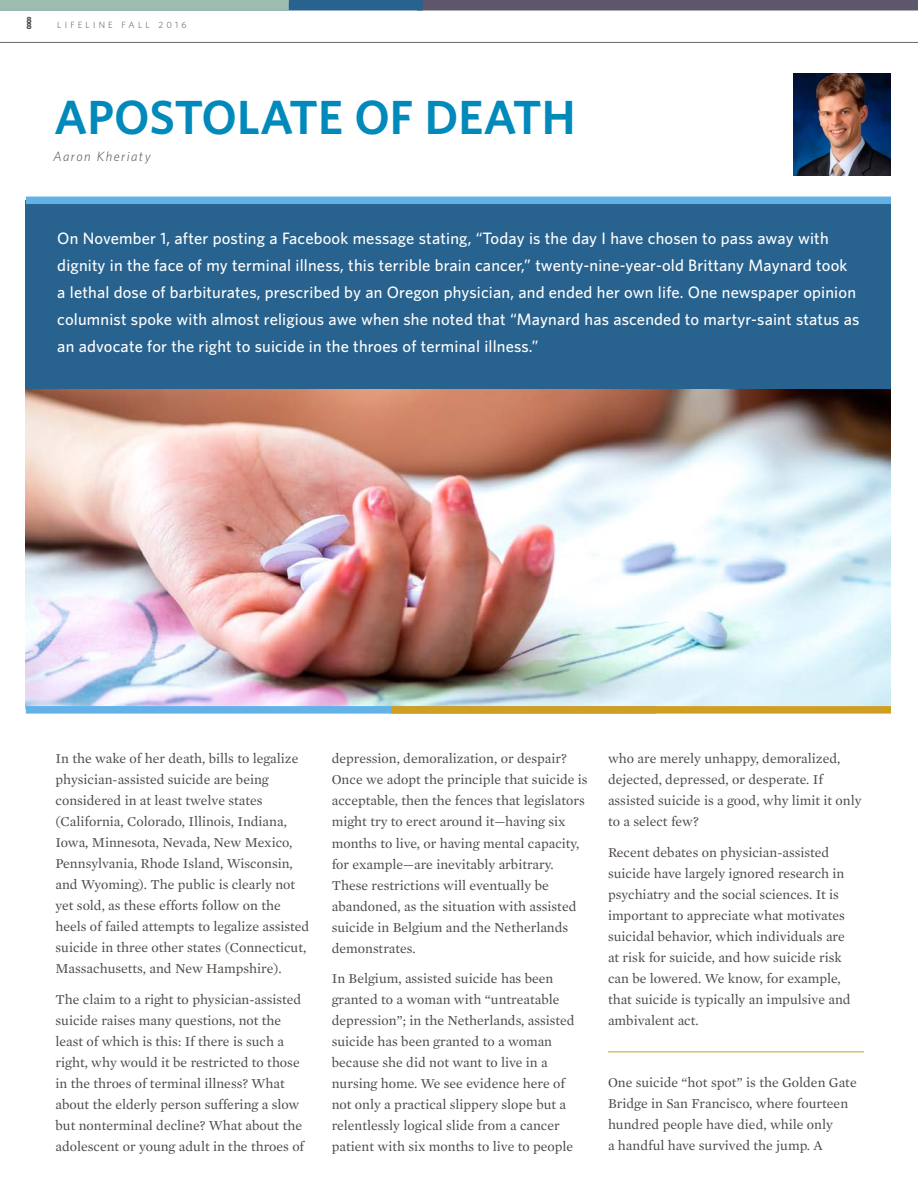
<style>
.page{position:relative;width:918px;height:1188px;background:#fff}
.page>*{position:absolute;margin:0;border:0;box-sizing:border-box;transform-origin:0 0}
.t1{font:600 48px "Whitney HTF";color:#0089bb}
.t2{font:500 16.5px/27px "Whitney HTF";letter-spacing:.01em;color:#fff}
.t3{font:13.8px/21px "Mercury Text G1 Roman";color:#4d4845}
.t4{font:italic 300 13.5px "Whitney HTF";letter-spacing:.105em;color:#4d4845}
.t5{font:300 9px "Whitney HTF";letter-spacing:.36em;color:#4d4845}
.t6{font:700 9px "Whitney HTF";color:#4d4845}
</style>
<div class="page">
<img style="left:26px;top:389px;width:865px;height:317px">
<div style="left:26px;top:200px;width:865px;height:189px;background:#28628e"></div>
<div style="left:417px;top:0;width:501px;height:10px;background:#5e566b"></div>
<div style="left:0;top:0;width:423px;height:10px;background:#28628e"></div>
<div style="left:0;top:0;width:289px;height:10px;background:#9dbcaf"></div>
<hr style="left:0;top:42px;width:918px;height:1px;background:#636969">
<hr style="left:608px;top:1051px;width:256px;height:1px;background:#cf9f24">
<div style="left:26px;top:197px;width:865px;height:7px;background:#63b2e7"></div>
<div style="left:26px;top:706px;width:630px;height:8px;background:#63b2e7"></div>
<div style="left:391px;top:706px;width:500px;height:8px;background:#cf9f24"></div>
<img style="left:794px;top:73px;width:97px;height:103px">
<p class="t6" style="left:26px;top:15px;width:7px">8</p>
<p class="t6" style="left:26px;top:20px;width:7px">8</p>
<p class="t5" style="left:57px;top:20px;width:131px">LIFELINE FALL 2016</p>
<h1 class="t1" style="left:54px;top:88px;width:523px">APOSTOLATE OF DEATH</h1>
<p class="t4" style="left:53px;top:148px;width:99px">Aaron Kheriaty</p>
<p class="t2" style="left:57px;top:224px;width:804px">On November 1, after posting a Facebook message stating, “Today is the day I have chosen to pass away with dignity in the face of my terminal illness, this terrible brain cancer,” twenty-nine-year-old Brittany Maynard took a lethal dose of barbiturates, prescribed by an Oregon physician, and ended her own life. One newspaper opinion columnist spoke with almost religious awe when she noted that “Maynard has ascended to martyr-saint status as an advocate for the right to suicide in the throes of terminal illness.”</p>
<p class="t3" style="left:56px;top:748px;width:255px">In the wake of her death, bills to legalize physician-assisted suicide are being considered in at least twelve states (California, Colorado, Illinois, Indiana, Iowa, Minnesota, Nevada, New Mexico, Pennsylvania, Rhode Island, Wisconsin, and Wyoming). The public is clearly not yet sold, as these efforts follow on the heels of failed attempts to legalize assisted suicide in three other states (Connecticut, Massachusetts, and New Hampshire).</p>
<p class="t3" style="left:56px;top:989px;width:250px">The claim to a right to physician-assisted suicide raises many questions, not the least of which is this: If there is such a right, why would it be restricted to those in the throes of terminal illness? What about the elderly person suffering a slow but nonterminal decline? What about the adolescent or young adult in the throes of</p>
<p class="t3" style="left:332px;top:748px;width:257px">depression, demoralization, or despair?<br>Once we adopt the principle that suicide is acceptable, then the fences that legislators might try to erect around it—having six months to live, or having mental capacity, for example—are inevitably arbitrary.<br>These restrictions will eventually be abandoned, as the situation with assisted suicide in Belgium and the Netherlands demonstrates.</p>
<p class="t3" style="left:332px;top:968px;width:244px">In Belgium, assisted suicide has been granted to a woman with “untreatable depression”; in the Netherlands, assisted suicide has been granted to a woman because she did not want to live in a nursing home. We see evidence here of not only a practical slippery slope but a relentlessly logical slide from a cancer patient with six months to live to people</p>
<p class="t3" style="left:608px;top:748px;width:255px">who are merely unhappy, demoralized, dejected, depressed, or desperate. If assisted suicide is a good, why limit it only to a select few?</p>
<p class="t3" style="left:608px;top:842px;width:244px">Recent debates on physician-assisted suicide have largely ignored research in psychiatry and the social sciences. It is important to appreciate what motivates suicidal behavior, which individuals are at risk for suicide, and how suicide risk can be lowered. We know, for example, that suicide is typically an impulsive and ambivalent act.</p>
<p class="t3" style="left:608px;top:1072px;width:250px">One suicide “hot spot” is the Golden Gate Bridge in San Francisco, where fourteen hundred people have died, while only<br>a handful have survived the jump. A</p>
</div>
